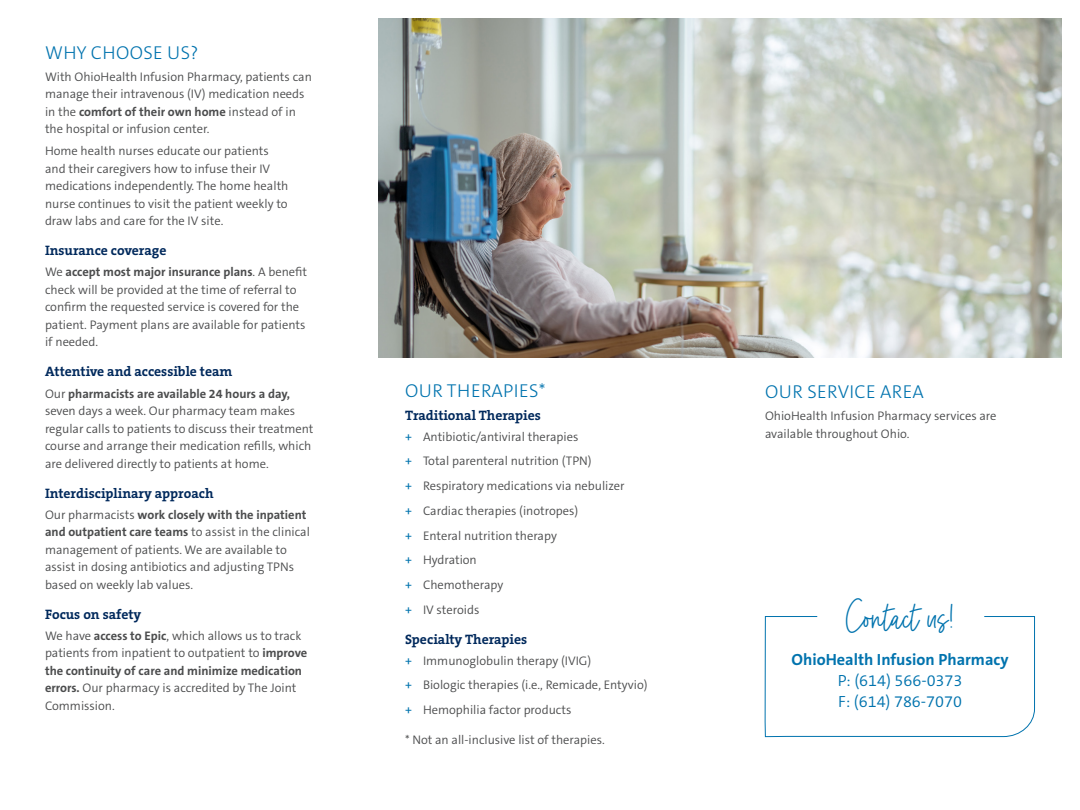
<style>
.page{position:relative;width:1080px;height:810px;background:#fff}
.page>*{position:absolute;margin:0;border:0;box-sizing:border-box;transform-origin:0 0}
.t1{font:30px "Marshmallow";color:#0073ae}
._15_19_Subhead___05_after{font:300 18.75px "The Sans C5";letter-spacing:.02em;color:#0073ae}
._11_15_Subhead___04_after{font:300 18.75px "The Sans C5";letter-spacing:.02em;color:#0073ae}
.t2{font:300 16.25px/21.2px "The Sans C5";color:#0073ae;text-align:center}
._11_15_Subhead___04_after-2{font:700 13.75px "The Serif B W7";color:#00295c}
._10_14_The_Sans_SemiLight___Body_Copy__85{font:300 12.5px/17.5px "The Sans C5";color:#4b4c4d}
._15_19_Subhead___05_after-2{font:300 12.5px/17.5px "The Sans C5";color:#4b4c4d}
.s1{font-weight:700}
.s2{font-weight:400;color:#0073ae}
</style>
<div class="page">
<img style="left:379px;top:18px;width:683px;height:340px">
<svg style="left:764px;top:616px;width:271px;height:122px"></svg>
<p class="_15_19_Subhead___05_after" style="left:45px;top:40px;width:155px">WHY CHOOSE US?</p>
<p class="_15_19_Subhead___05_after-2" style="left:45px;top:68px;width:268px">With OhioHealth Infusion Pharmacy, patients can manage their intravenous (IV) medication needs in the <span class="s1">comfort of their own home</span> instead of in the hospital or infusion center.</p>
<p class="_15_19_Subhead___05_after-2" style="left:45px;top:143px;width:245px">Home health nurses educate our patients and their caregivers how to infuse their IV medications independently. The home health nurse continues to visit the patient weekly to draw labs and care for the IV site.</p>
<p class="_11_15_Subhead___04_after-2" style="left:45px;top:242px;width:123px">Insurance coverage</p>
<p class="_10_14_The_Sans_SemiLight___Body_Copy__85" style="left:45px;top:264px;width:264px">We <span class="s1">accept most major insurance plans</span>. A benefit check will be provided at the time of referral to confirm the requested service is covered for the patient. Payment plans are available for patients if needed.</p>
<p class="_11_15_Subhead___04_after-2" style="left:45px;top:363px;width:189px">Attentive and accessible team</p>
<p class="_10_14_The_Sans_SemiLight___Body_Copy__85" style="left:45px;top:385px;width:270px">Our <span class="s1">pharmacists are available 24 hours a day, </span>seven days a week. Our pharmacy team makes regular calls to patients to discuss their treatment course and arrange their medication refills, which are delivered directly to patients at home.</p>
<p class="_11_15_Subhead___04_after-2" style="left:45px;top:484px;width:170px">Interdisciplinary approach</p>
<p class="_10_14_The_Sans_SemiLight___Body_Copy__85" style="left:45px;top:506px;width:267px">Our pharmacists <span class="s1">work closely with the inpatient and outpatient care teams</span> to assist in the clinical management of patients. We are available to assist in dosing antibiotics and adjusting TPNs based on weekly lab values.</p>
<p class="_11_15_Subhead___04_after-2" style="left:45px;top:605px;width:98px">Focus on safety</p>
<p class="_10_14_The_Sans_SemiLight___Body_Copy__85" style="left:45px;top:627px;width:264px">We have <span class="s1">access to Epic</span>, which allows us to track patients from inpatient to outpatient to <span class="s1">improve the continuity of care and minimize medication errors.</span> Our pharmacy is accredited by The Joint Commission.</p>
<p class="_11_15_Subhead___04_after" style="left:405px;top:379px;width:142px">OUR THERAPIES*</p>
<p class="_11_15_Subhead___04_after-2" style="left:405px;top:406px;width:137px">Traditional Therapies</p>
<p class="_10_14_The_Sans_SemiLight___Body_Copy__85" style="left:405px;top:428px;width:175px"><span class="s2">+</span> Antibiotic/antiviral therapies</p>
<p class="_10_14_The_Sans_SemiLight___Body_Copy__85" style="left:405px;top:453px;width:188px"><span class="s2">+</span> Total parenteral nutrition (TPN)</p>
<p class="_10_14_The_Sans_SemiLight___Body_Copy__85" style="left:405px;top:477px;width:221px"><span class="s2">+</span> Respiratory medications via nebulizer</p>
<p class="_10_14_The_Sans_SemiLight___Body_Copy__85" style="left:405px;top:502px;width:175px"><span class="s2">+</span> Cardiac therapies (inotropes)</p>
<p class="_10_14_The_Sans_SemiLight___Body_Copy__85" style="left:405px;top:527px;width:153px"><span class="s2">+</span> Enteral nutrition therapy</p>
<p class="_10_14_The_Sans_SemiLight___Body_Copy__85" style="left:405px;top:551px;width:73px"><span class="s2">+</span> Hydration</p>
<p class="_10_14_The_Sans_SemiLight___Body_Copy__85" style="left:405px;top:576px;width:100px"><span class="s2">+</span> Chemotherapy</p>
<p class="_10_14_The_Sans_SemiLight___Body_Copy__85" style="left:405px;top:601px;width:76px"><span class="s2">+</span> IV steroids</p>
<p class="_11_15_Subhead___04_after-2" style="left:405px;top:630px;width:124px">Specialty Therapies</p>
<p class="_10_14_The_Sans_SemiLight___Body_Copy__85" style="left:405px;top:652px;width:188px"><span class="s2">+</span> Immunoglobulin therapy (IVIG)</p>
<p class="_10_14_The_Sans_SemiLight___Body_Copy__85" style="left:405px;top:677px;width:244px"><span class="s2">+</span> Biologic therapies (i.e., Remicade, Entyvio)</p>
<p class="_10_14_The_Sans_SemiLight___Body_Copy__85" style="left:405px;top:701px;width:168px"><span class="s2">+</span> Hemophilia factor products</p>
<p class="_10_14_The_Sans_SemiLight___Body_Copy__85" style="left:405px;top:731px;width:201px">* Not an all-inclusive list of therapies.</p>
<p class="_15_19_Subhead___05_after" style="left:765px;top:380px;width:160px">OUR SERVICE AREA</p>
<p class="_10_14_The_Sans_SemiLight___Body_Copy__85" style="left:765px;top:407px;width:233px">OhioHealth Infusion Pharmacy services are available throughout Ohio.</p>
<p class="t1" style="left:846px;top:598px;width:110px">Contact us!</p>
<p class="t2" style="left:792px;top:649px;width:219px"><span class="s1">OhioHealth Infusion Pharmacy<br></span>P: (614) 566-0373<br>F: (614) 786-7070</p>
</div>
